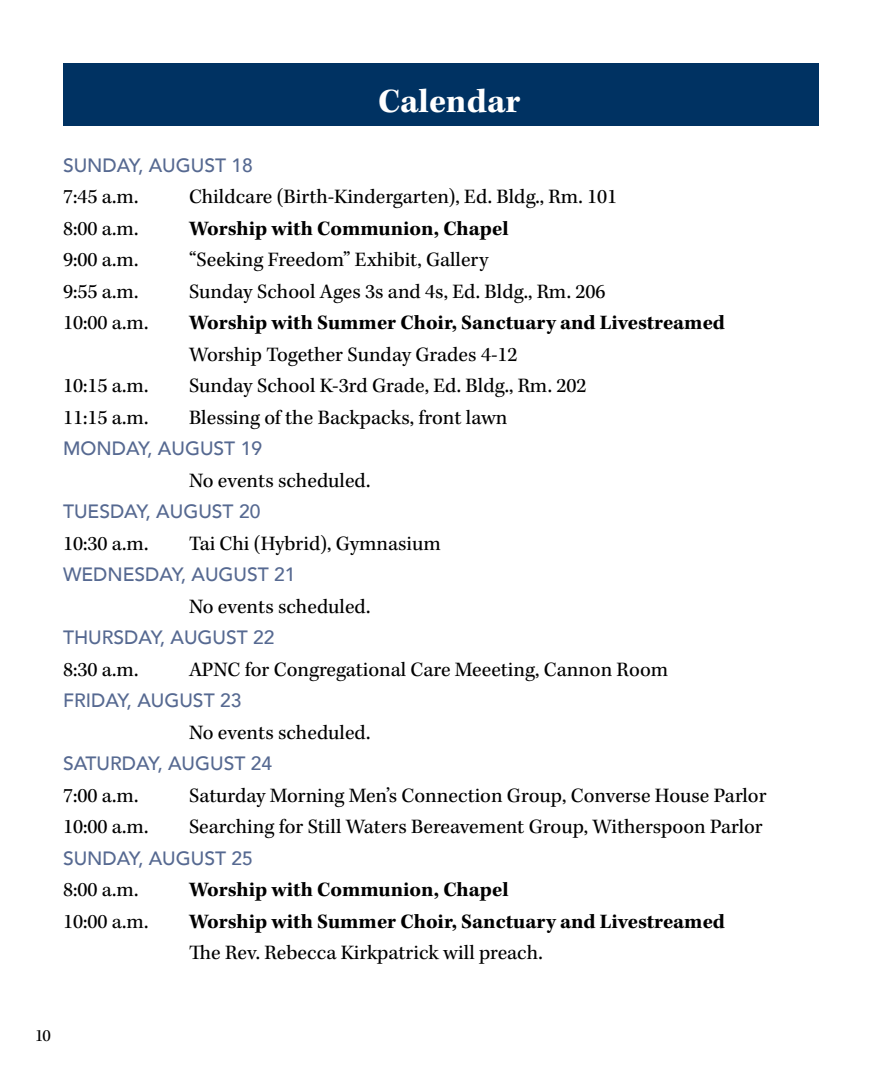
<style>
.page{position:relative;width:882px;height:1071px;background:#fff}
.page>*{position:absolute;margin:0;border:0;box-sizing:border-box;transform-origin:0 0}
.t1{font:700 35px "Kepler Std";color:#fff}
.t2{font:21px "Kepler Std";color:#000}
.t3{font:700 21px "Kepler Std";color:#000}
.t4{font:500 19.25px "Avenir";color:#566991}
.t5{font:17.5px "Kepler Std";color:#000}
</style>
<div class="page">
<div style="left:63px;top:63px;width:756px;height:63px;background:#003262"></div>
<h1 class="t1" style="left:378px;top:81px;width:144px">Calendar</h1>
<p class="t4" style="left:63px;top:148px;width:191px">SUNDAY, AUGUST 18</p>
<p class="t2" style="left:63px;top:185px;width:77px">7:45 a.m.</p>
<p class="t2" style="left:189px;top:185px;width:430px">Childcare (Birth-Kindergarten), Ed. Bldg., Rm. 101</p>
<p class="t2" style="left:63px;top:216px;width:77px">8:00 a.m.</p>
<p class="t3" style="left:189px;top:216px;width:321px">Worship with Communion, Chapel</p>
<p class="t2" style="left:63px;top:248px;width:77px">9:00 a.m.</p>
<p class="t2" style="left:189px;top:248px;width:301px">“Seeking Freedom” Exhibit, Gallery</p>
<p class="t2" style="left:63px;top:279px;width:77px">9:55 a.m.</p>
<p class="t2" style="left:189px;top:279px;width:418px">Sunday School Ages 3s and 4s, Ed. Bldg., Rm. 206</p>
<p class="t2" style="left:63px;top:311px;width:87px">10:00 a.m.</p>
<p class="t3" style="left:189px;top:311px;width:538px">Worship with Summer Choir, Sanctuary and Livestreamed</p>
<p class="t2" style="left:189px;top:342px;width:330px">Worship Together Sunday Grades 4-12</p>
<p class="t2" style="left:63px;top:374px;width:87px">10:15 a.m.</p>
<p class="t2" style="left:189px;top:374px;width:399px">Sunday School K-3rd Grade, Ed. Bldg., Rm. 202</p>
<p class="t2" style="left:63px;top:405px;width:87px">11:15 a.m.</p>
<p class="t2" style="left:189px;top:405px;width:320px">Blessing of the Backpacks, front lawn</p>
<p class="t4" style="left:63px;top:432px;width:201px">MONDAY, AUGUST 19</p>
<p class="t2" style="left:189px;top:468px;width:183px">No events scheduled.</p>
<p class="t4" style="left:63px;top:495px;width:199px">TUESDAY, AUGUST 20</p>
<p class="t2" style="left:63px;top:531px;width:87px">10:30 a.m.</p>
<p class="t2" style="left:189px;top:531px;width:253px">Tai Chi (Hybrid), Gymnasium</p>
<p class="t4" style="left:63px;top:558px;width:234px">WEDNESDAY, AUGUST 21</p>
<p class="t2" style="left:189px;top:594px;width:183px">No events scheduled.</p>
<p class="t4" style="left:63px;top:621px;width:213px">THURSDAY, AUGUST 22</p>
<p class="t2" style="left:63px;top:657px;width:77px">8:30 a.m.</p>
<p class="t2" style="left:189px;top:657px;width:481px">APNC for Congregational Care Meeeting, Cannon Room</p>
<p class="t4" style="left:63px;top:684px;width:180px">FRIDAY, AUGUST 23</p>
<p class="t2" style="left:189px;top:720px;width:183px">No events scheduled.</p>
<p class="t4" style="left:63px;top:747px;width:211px">SATURDAY, AUGUST 24</p>
<p class="t2" style="left:63px;top:783px;width:77px">7:00 a.m.</p>
<p class="t2" style="left:189px;top:783px;width:579px">Saturday Morning Men’s Connection Group, Converse House Parlor</p>
<p class="t2" style="left:63px;top:815px;width:87px">10:00 a.m.</p>
<p class="t2" style="left:189px;top:815px;width:575px">Searching for Still Waters Bereavement Group, Witherspoon Parlor</p>
<p class="t4" style="left:63px;top:841px;width:191px">SUNDAY, AUGUST 25</p>
<p class="t2" style="left:63px;top:878px;width:77px">8:00 a.m.</p>
<p class="t3" style="left:189px;top:878px;width:321px">Worship with Communion, Chapel</p>
<p class="t2" style="left:63px;top:909px;width:87px">10:00 a.m.</p>
<p class="t3" style="left:189px;top:909px;width:538px">Worship with Summer Choir, Sanctuary and Livestreamed</p>
<p class="t2" style="left:189px;top:941px;width:355px">The Rev. Rebecca Kirkpatrick will preach.</p>
<p class="t5" style="left:36px;top:1026px;width:17px">10</p>
</div>
